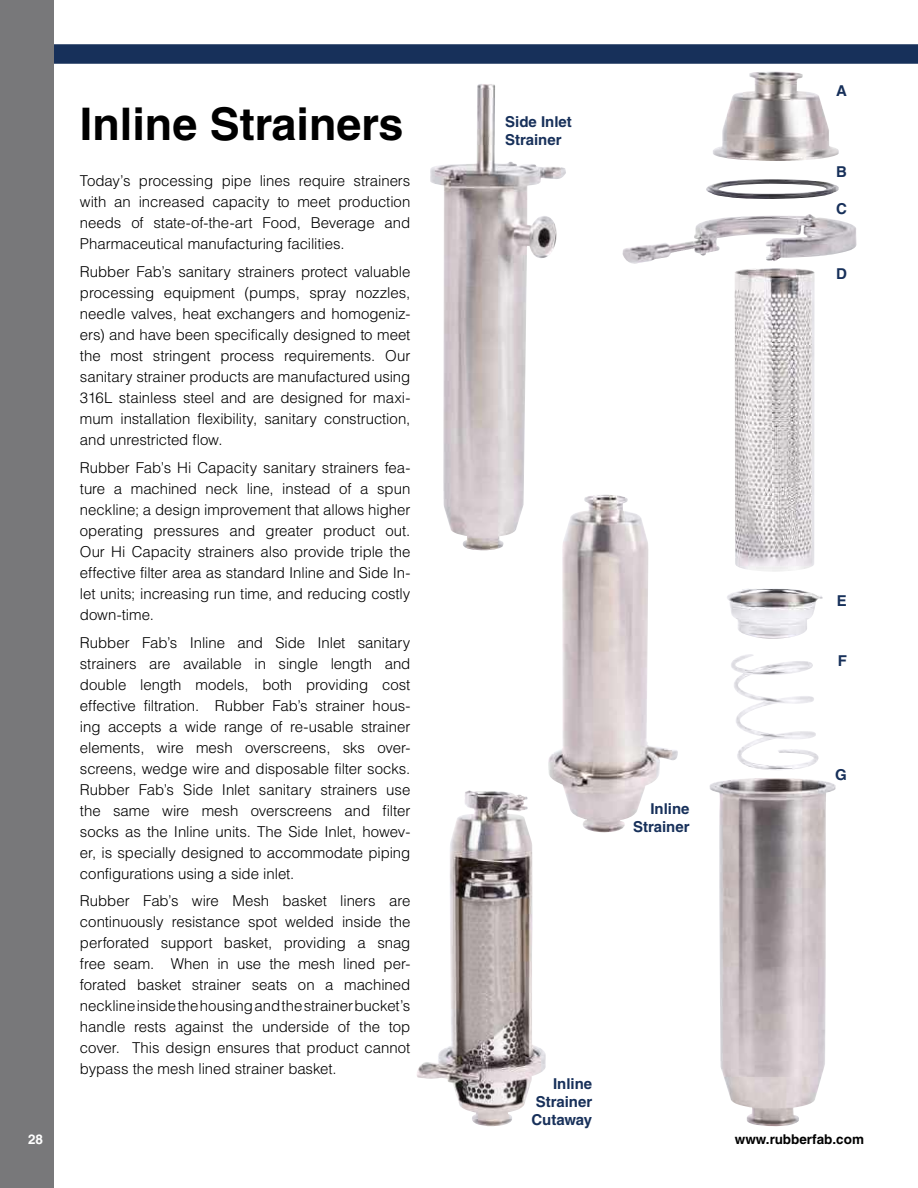
<style>
.page{position:relative;width:918px;height:1188px;background:#fff}
.page>*{position:absolute;margin:0;border:0;box-sizing:border-box;transform-origin:0 0}
.t1{font:700 45px "Helvetica LT Std";color:#000}
.t2{font:300 15px/21px "Helvetica LT Std";letter-spacing:-.005em;color:#000;text-align:justify}
.t3{font:700 15px/18px "Helvetica LT Std";color:#17305a;text-align:right}
.t4{font:700 13.5px "Helvetica LT Std";color:#000}
.t5{font:700 13.5px "Helvetica LT Std";color:#fff}
</style>
<div class="page">
<div style="left:0;top:0;width:54px;height:1188px;background:#78787a"></div>
<div style="left:54px;top:44px;width:864px;height:20px;background:#17305a"></div>
<img style="left:548px;top:495px;width:130px;height:338px">
<img style="left:430px;top:84px;width:136px;height:467px">
<img style="left:417px;top:790px;width:129px;height:336px">
<img style="left:623px;top:214px;width:234px;height:50px">
<img style="left:727px;top:588px;width:96px;height:51px">
<img style="left:709px;top:778px;width:127px;height:349px">
<img style="left:706px;top:179px;width:133px;height:20px">
<img style="left:713px;top:71px;width:126px;height:90px">
<img style="left:735px;top:268px;width:80px;height:304px">
<img style="left:731px;top:654px;width:87px;height:116px">
<h1 class="t1" style="left:80px;top:97px;width:325px">Inline Strainers</h1>
<p class="t2" style="left:80px;top:170px;width:332px">Today’s processing pipe lines require strainers with an increased capacity to meet production needs of state-of-the-art Food, Beverage and Pharmaceutical manufacturing facilities.</p>
<p class="t2" style="left:80px;top:261px;width:332px">Rubber Fab’s sanitary strainers protect valuable processing equipment (pumps, spray nozzles, needle valves, heat exchangers and homogeniz&shy;ers) and have been specifically designed to meet the most stringent process requirements. Our sanitary strainer products are manufactured using 316L stainless steel and are designed for maxi&shy;mum installation flexibility, sanitary construction, and unrestricted flow.</p>
<p class="t2" style="left:80px;top:457px;width:332px">Rubber Fab’s Hi Capacity sanitary strainers fea&shy;ture a machined neck line, instead of a spun neckline; a design improvement that allows higher operating pressures and greater product out.<br>Our Hi Capacity strainers also provide triple the effective filter area as standard Inline and Side In&shy;let units; increasing run time, and reducing costly down-time.</p>
<p class="t2" style="left:80px;top:632px;width:332px">Rubber Fab’s Inline and Side Inlet sanitary strainers are available in single length and double length models, both providing cost effective filtration. Rubber Fab’s strainer hous&shy;ing accepts a wide range of re-usable strainer elements, wire mesh overscreens, sks over&shy;screens, wedge wire and disposable filter socks.<br>Rubber Fab’s Side Inlet sanitary strainers use the same wire mesh overscreens and filter socks as the Inline units. The Side Inlet, howev&shy;er, is specially designed to accommodate piping configurations using a side inlet.</p>
<p class="t2" style="left:80px;top:890px;width:332px">Rubber Fab’s wire Mesh basket liners are continuously resistance spot welded inside the perforated support basket, providing a snag free seam. When in use the mesh lined per&shy;forated basket strainer seats on a machined neckline inside the housing and the strainer bucket’s handle rests against the underside of the top cover. This design ensures that product cannot bypass the mesh lined strainer basket.</p>
<p class="t3" style="left:505px;top:112px;width:68px;text-align:left">Side Inlet<br>Strainer</p>
<p class="t3" style="left:633px;top:799px;width:58px">Inline<br>Strainer</p>
<p class="t3" style="left:531px;top:1074px;width:62px;text-align:justify;text-indent:22px">Inline Strainer Cutaway</p>
<p class="t3" style="left:836px;top:81px;width:12px">A</p>
<p class="t3" style="left:836px;top:163px;width:12px">B</p>
<p class="t3" style="left:836px;top:200px;width:12px">C</p>
<p class="t3" style="left:836px;top:264px;width:12px">D</p>
<p class="t3" style="left:837px;top:592px;width:12px">E</p>
<p class="t3" style="left:838px;top:651px;width:11px">F</p>
<p class="t3" style="left:835px;top:765px;width:13px">G</p>
<p class="t5" style="left:28px;top:1131px;width:17px">28</p>
<p class="t4" style="left:735px;top:1131px;width:131px">www.rubberfab.com</p>
</div>
